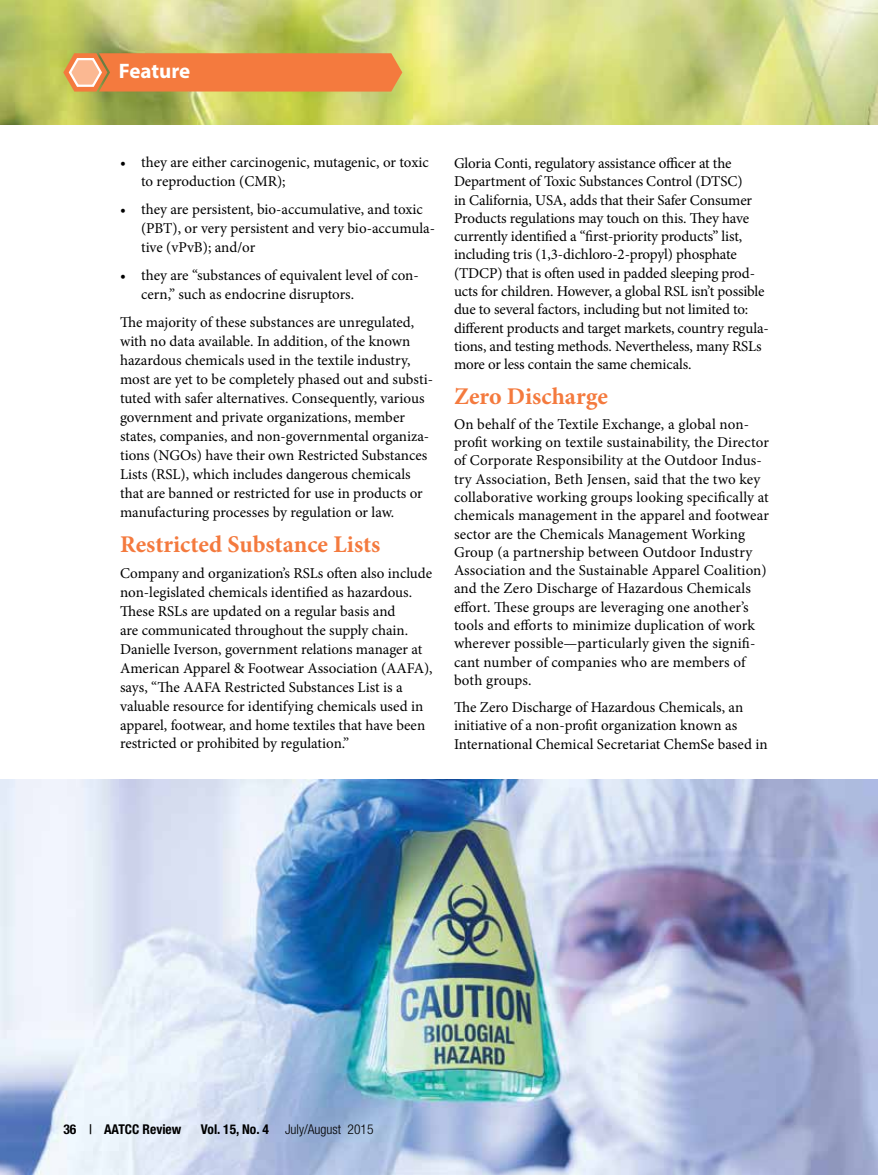
<style>
.page{position:relative;width:878px;height:1175px;background:#fff}
.page>*{position:absolute;margin:0;border:0;box-sizing:border-box;transform-origin:0 0}
.t1{font:700 24px "Minion Pro";color:#f47a3e}
.t2{font:700 21px "Myriad Pro";letter-spacing:-.005em;color:#fff}
.t3{font:15px/18.3px "Minion Pro";color:#000}
.t4{font:300 condensed 13.5px "Helvetica Neue LT Pro";color:#000}
.t5{font:700 condensed 13.5px "Helvetica Neue LT Pro";color:#000}
.s1{font-weight:500}
.s2{font-weight:700}
</style>
<div class="page">
<img style="left:0;top:779px;width:877px;height:395px">
<img style="left:0;top:0;width:878px;height:124px">
<svg style="left:63px;top:53px;width:339px;height:39px;background:#f08245"></svg>
<h2 class="t2" style="left:119px;top:57px;width:73px">Feature</h2>
<p class="t3" style="left:141px;top:153px;width:289px;line-height:18.9px;text-indent:-21px">• they are either carcinogenic, mutagenic, or toxic to reproduction (CMR);</p>
<p class="t3" style="left:141px;top:200px;width:295px;line-height:18.9px;text-indent:-21px">• they are persistent, bio-accumulative, and toxic (PBT), or very persistent and very bio-accumula&shy;tive (vPvB); and/or</p>
<p class="t3" style="left:141px;top:266px;width:279px;line-height:18.9px;text-indent:-21px">• they are “substances of equivalent level of con&shy;cern,” such as endocrine disruptors.</p>
<p class="t3" style="left:120px;top:313px;width:314px;line-height:18.9px">The majority of these substances are unregulated, with no data available. In addition, of the known hazardous chemicals used in the textile industry, most are yet to be completely phased out and substi&shy;tuted with safer alternatives. Consequently, various government and private organizations, member states, companies, and non-governmental organiza&shy;tions (NGOs) have their own Restricted Substances Lists (RSL), which includes dangerous chemicals that are banned or restricted for use in products or manufacturing processes by regulation or law.</p>
<h1 class="t1" style="left:120px;top:527px;width:262px">Restricted Substance Lists</h1>
<p class="t3" style="left:120px;top:563px;width:314px;line-height:18.9px">Company and organization’s RSLs often also include non-legislated chemicals identified as hazardous.<br>These RSLs are updated on a regular basis and<br>are communicated throughout the supply chain.<br>Danielle Iverson, government relations manager at American Apparel &amp; Footwear Association (AAFA), says, “The AAFA Restricted Substances List is a valuable resource for identifying chemicals used in apparel, footwear, and home textiles that have been restricted or prohibited by regulation.”</p>
<p class="t3" style="left:454px;top:154px;width:316px">Gloria Conti, regulatory assistance officer at the Department of Toxic Substances Control (DTSC)<br>in California, USA, adds that their Safer Consumer Products regulations may touch on this. They have currently identified a “first-priority products” list, including tris (1,3-dichloro-2-propyl) phosphate (TDCP) that is often used in padded sleeping prod&shy;ucts for children. However, a global RSL isn’t possible due to several factors, including but not limited to: different products and target markets, country regula&shy;tions, and testing methods. Nevertheless, many RSLs more or less contain the same chemicals.</p>
<h1 class="t1" style="left:454px;top:379px;width:155px">Zero Discharge</h1>
<p class="t3" style="left:454px;top:415px;width:316px">On behalf of the Textile Exchange, a global non&shy;profit working on textile sustainability, the Director of Corporate Responsibility at the Outdoor Indus&shy;try Association, Beth Jensen, said that the two key collaborative working groups looking specifically at chemicals management in the apparel and footwear sector are the Chemicals Management Working Group (a partnership between Outdoor Industry Association and the Sustainable Apparel Coalition) and the Zero Discharge of Hazardous Chemicals effort. These groups are leveraging one another’s tools and efforts to minimize duplication of work wherever possible—particularly given the signifi&shy;cant number of companies who are members of both groups.</p>
<p class="t3" style="left:454px;top:698px;width:315px">The Zero Discharge of Hazardous Chemicals, an initiative of a non-profit organization known as<br>International Chemical Secretariat ChemSe based in</p>
<p class="t5" style="left:63px;top:1121px;width:119px">36 <span class="s1">|</span> AATCC Review</p>
<p class="t4" style="left:201px;top:1121px;width:174px"><span class="s2">Vol. 15, No. 4</span> July/August 2015</p>
</div>
